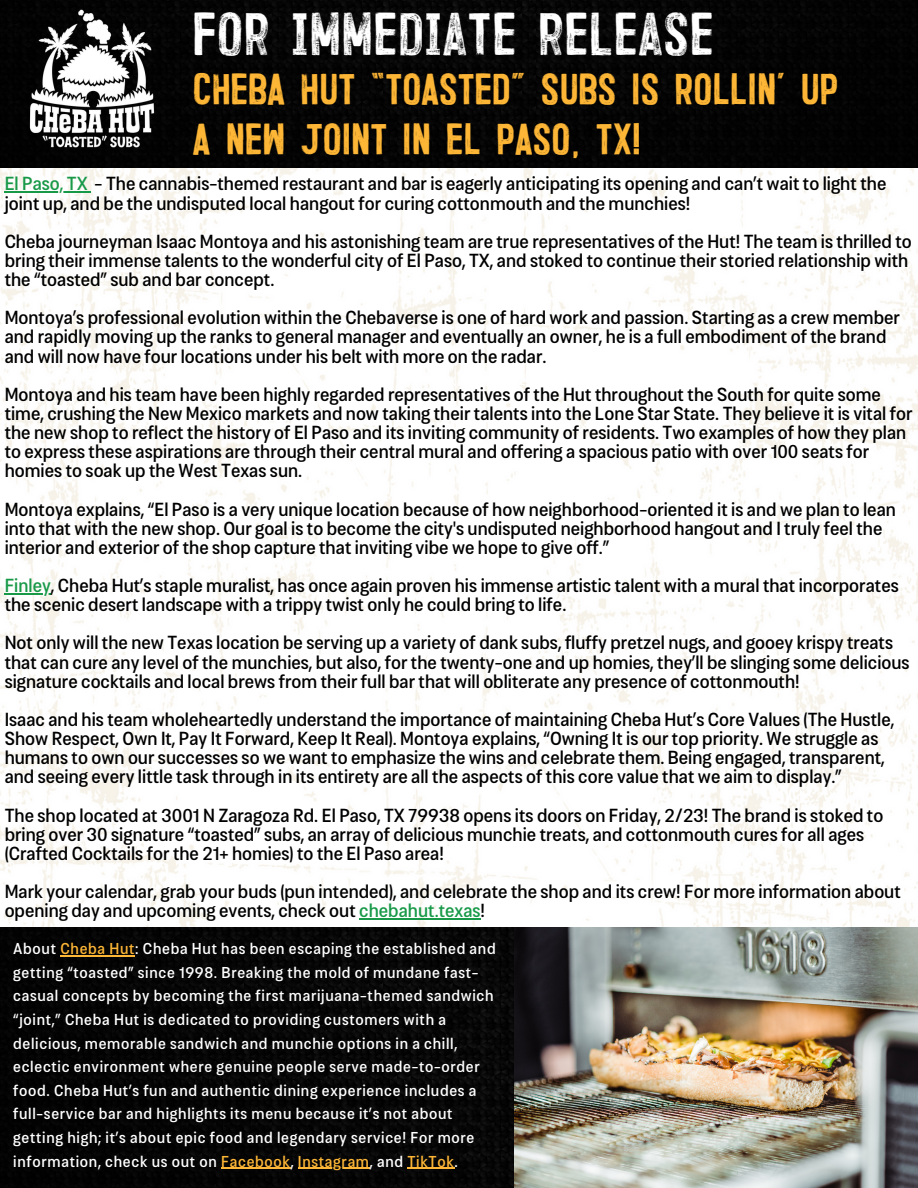
<style>
.page{position:relative;width:918px;height:1188px;background:#fff}
.page>*{position:absolute;margin:0;border:0;box-sizing:border-box;transform-origin:0 0}
.t1{font:49.5px "Trincha";color:#fff}
.t2{font:36px/49.5px "Trincha";color:#fdb636}
.t3{font:18px/19.2px "Cosima";color:#000}
.t4{font:15px/23.7px "Cosima";letter-spacing:.045em;color:#fff}
.s1{color:#189948}
.s2{color:#fdb636}
</style>
<div class="page">
<img style="left:0;top:168px;width:918px;height:759px">
<div style="left:0;top:927px;width:514px;height:261px;background:#050505"></div>
<div style="left:0;top:0;width:918px;height:168px;background:#040404"></div>
<img style="left:28px;top:7px;width:127px;height:143px">
<hr style="left:5px;top:192px;width:83px;height:1px;background:#189948">
<hr style="left:5px;top:593px;width:46px;height:1px;background:#189948">
<hr style="left:359px;top:918px;width:122px;height:1px;background:#189948">
<img style="left:514px;top:927px;width:404px;height:261px">
<hr style="left:60px;top:955px;width:75px;height:1px;background:#fdb636">
<hr style="left:221px;top:1168px;width:70px;height:1px;background:#fdb636">
<hr style="left:298px;top:1168px;width:72px;height:1px;background:#fdb636">
<hr style="left:407px;top:1168px;width:47px;height:1px;background:#fdb636">
<p class="t1" style="left:193px;top:-4px;width:523px">FOR IMMEDIATE RELEASE</p>
<p class="t2" style="left:193px;top:61px;width:647px">CHEBA HUT “TOASTED” SUBS IS ROLLIN’ UP<br>A NEW JOINT IN EL PASO, TX!</p>
<p class="t3" style="left:5px;top:174px;width:883px"><span class="s1">El Paso, TX</span> - The cannabis-themed restaurant and bar is eagerly anticipating its opening and can’t wait to light the joint up, and be the undisputed local hangout for curing cottonmouth and the munchies!</p>
<h1 class="t3" style="left:5px;top:231px;width:909px">Cheba journeyman Isaac Montoya and his astonishing team are true representatives of the Hut! The team is thrilled to bring their immense talents to the wonderful city of El Paso, TX, and stoked to continue their storied relationship with the “toasted” sub and bar concept.</h1>
<h2 class="t3" style="left:5px;top:307px;width:897px">Montoya’s professional evolution within the Chebaverse is one of hard work and passion. Starting as a crew member and rapidly moving up the ranks to general manager and eventually an owner, he is a full embodiment of the brand and will now have four locations under his belt with more on the radar.</h2>
<h3 class="t3" style="left:5px;top:384px;width:909px">Montoya and his team have been highly regarded representatives of the Hut throughout the South for quite some time, crushing the New Mexico markets and now taking their talents into the Lone Star State. They believe it is vital for the new shop to reflect the history of El Paso and its inviting community of residents. Two examples of how they plan to express these aspirations are through their central mural and offering a spacious patio with over 100 seats for homies to soak up the West Texas sun.</h3>
<h3 class="t3" style="left:5px;top:499px;width:893px">Montoya explains, “El Paso is a very unique location because of how neighborhood-oriented it is and we plan to lean into that with the new shop. Our goal is to become the city's undisputed neighborhood hangout and I truly feel the interior and exterior of the shop capture that inviting vibe we hope to give off.”</h3>
<h3 class="t3" style="left:5px;top:575px;width:896px"><span class="s1">Finley</span>, Cheba Hut’s staple muralist, has once again proven his immense artistic talent with a mural that incorporates the scenic desert landscape with a trippy twist only he could bring to life.</h3>
<h3 class="t3" style="left:5px;top:633px;width:907px">Not only will the new Texas location be serving up a variety of dank subs, fluffy pretzel nugs, and gooey krispy treats that can cure any level of the munchies, but also, for the twenty-one and up homies, they’ll be slinging some delicious signature cocktails and local brews from their full bar that will obliterate any presence of cottonmouth!</h3>
<h3 class="t3" style="left:5px;top:709px;width:891px">Isaac and his team wholeheartedly understand the importance of maintaining Cheba Hut’s Core Values (The Hustle, Show Respect, Own It, Pay It Forward, Keep It Real). Montoya explains, “Owning It is our top priority. We struggle as humans to own our successes so we want to emphasize the wins and celebrate them. Being engaged, transparent, and seeing every little task through in its entirety are all the aspects of this core value that we aim to display.”</h3>
<h3 class="t3" style="left:5px;top:805px;width:880px">The shop located at 3001 N Zaragoza Rd. El Paso, TX 79938 opens its doors on Friday, 2/23! The brand is stoked to bring over 30 signature “toasted” subs, an array of delicious munchie treats, and cottonmouth cures for all ages (Crafted Cocktails for the 21+ homies) to the El Paso area!</h3>
<h3 class="t3" style="left:5px;top:881px;width:898px">Mark your calendar, grab your buds (pun intended), and celebrate the shop and its crew! For more information about opening day and upcoming events, check out <span class="s1">chebahut.texas</span>!</h3>
<h3 class="t4" style="left:13px;top:936px;width:484px">About <span class="s2">Cheba Hut</span>: Cheba Hut has been escaping the established and getting “toasted” since 1998. Breaking the mold of mundane fast&shy;casual concepts by becoming the first marijuana-themed sandwich “joint,” Cheba Hut is dedicated to providing customers with a delicious, memorable sandwich and munchie options in a chill, eclectic environment where genuine people serve made-to-order food. Cheba Hut’s fun and authentic dining experience includes a full-service bar and highlights its menu because it’s not about getting high; it’s about epic food and legendary service! For more information, check us out on <span class="s2">Facebook</span>, <span class="s2">Instagram</span>, and <span class="s2">TikTok</span>.</h3>
</div>
